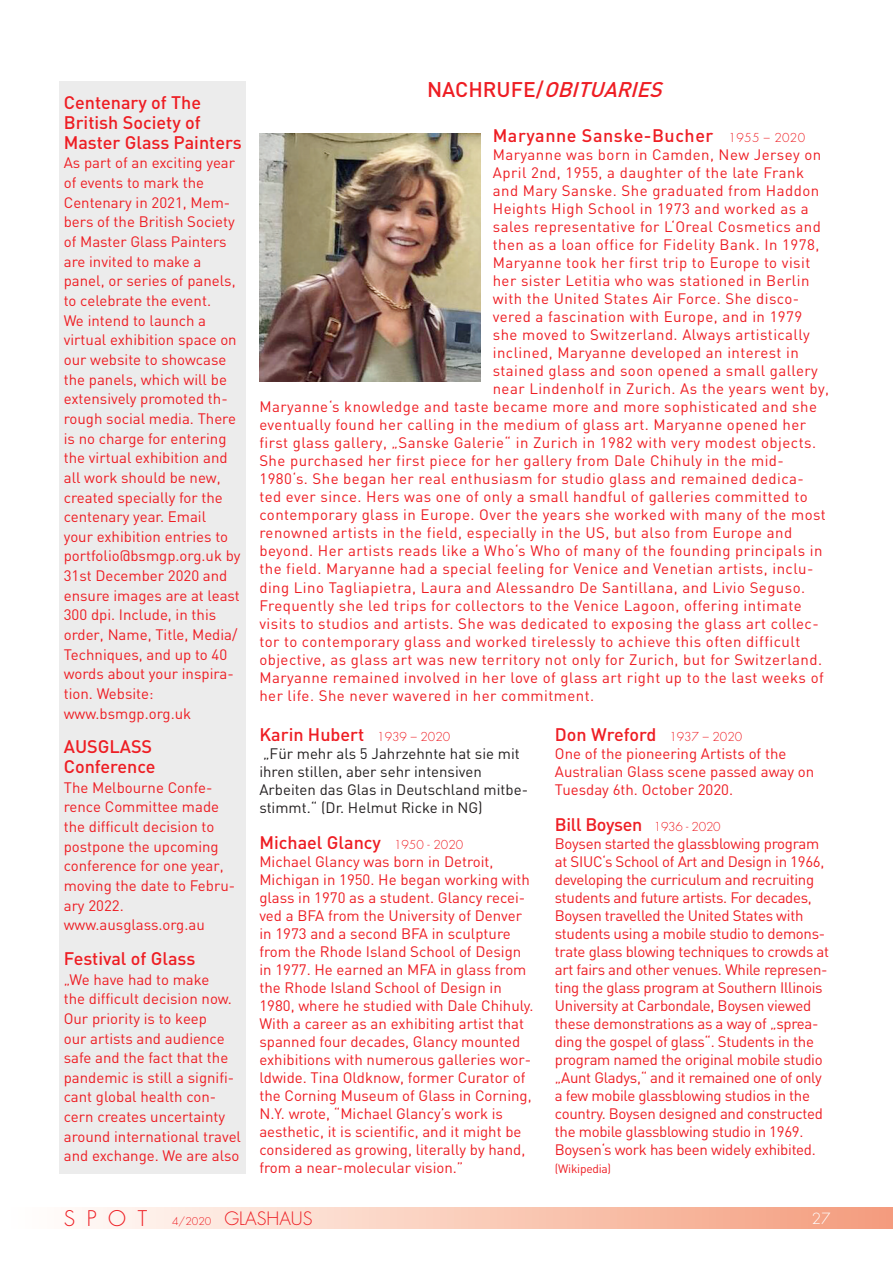
<style>
.page{position:relative;width:893px;height:1263px;background:#fff}
.page>*{position:absolute;margin:0;border:0;box-sizing:border-box;transform-origin:0 0}
.t1{font:italic 21px "DIN Medium Alternate";color:#ee1d23}
.t2{font:500 18px/19.6px "DIN";color:#ee1d23}
.t3{font:500 18px "DIN";letter-spacing:.03em;color:#ee1d23}
.t4{font:500 18px "DIN";letter-spacing:-.02em;color:#ee1d23}
.t5{font:300 18px "Futura";color:#ee1d23}
.t6{font:15px/19.6px "DIN";color:#ee1d23}
.t7{font:15px "DIN";letter-spacing:.03em;color:#ee1d23}
.t8{font:15px/18px "DIN";letter-spacing:-.02em;color:#ee1d23}
.t9{font:15px/18px "DIN";color:#231f20}
.t10{font:300 15px "Futura";color:#fff}
.t11{font:12px "DIN";letter-spacing:-.02em;color:#ee1d23}
.s1{font-family:"DIN";font-weight:500;font-style:normal}
.s2{font-family:"Futura";font-weight:300;font-size:12px}
.s3{font-size:21px}
.s4{font-size:10.5px}
</style>
<div class="page">
<div style="left:0;top:1208px;width:893px;height:21px;background:linear-gradient(to right,#fff,#f49d7c)"></div>
<img style="left:259px;top:134px;width:221px;height:247px">
<div style="left:60px;top:81px;width:186px;height:1093px;background:#ececec"></div>
<p class="t2" style="left:64px;top:93px;width:179px">Centenary of The<br>British Society of<br>Master Glass Painters</p>
<p class="t6" style="left:64px;top:153px;width:178px">As part of an exciting year of events to mark the<br>Centenary in 2021, Mem&shy;bers of the British Society of Master Glass Painters are invited to make a panel, or series of panels, to celebrate the event.<br>We intend to launch a virtual exhibition space on our website to showcase the panels, which will be extensively promoted th&shy;rough social media. There is no charge for entering the virtual exhibition and all work should be new, created specially for the centenary year. Email<br>your exhibition entries to portfolio@bsmgp.org.uk by<br>31st December 2020 and ensure images are at least<br>300 dpi. Include, in this order, Name, Title, Media/<br>Techniques, and up to 40 words about your inspira&shy;tion. Website: www.bsmgp.org.uk</p>
<p class="t2" style="left:64px;top:736px;width:93px">AUSGLASS<br>Conference</p>
<p class="t6" style="left:64px;top:777px;width:173px">The Melbourne Confe&shy;rence Committee made the difficult decision to postpone the upcoming conference for one year, moving the date to Febru&shy;ary 2022. www.ausglass.org.au</p>
<p class="t2" style="left:64px;top:948px;width:133px">Festival of Glass</p>
<p class="t6" style="left:64px;top:969px;width:179px">„We have had to make<br>the difficult decision now.<br>Our priority is to keep<br>our artists and audience safe and the fact that the pandemic is still a signifi&shy;cant global health con&shy;cern creates uncertainty around international travel and exchange. We are also</p>
<h1 class="t1" style="left:427px;top:76px;width:243px"><span class="s1">N A C H R U F E/</span> OBITUARIES</h1>
<p class="t3" style="left:493px;top:124px;width:314px">Maryanne Sanske-Bucher <span class="s2">1955 – 2020</span></p>
<p class="t7" style="left:493px;top:146px;width:330px">Maryanne was born in Camden, New Jersey on</p>
<p class="t7" style="left:493px;top:164px;width:313px">April 2nd, 1955, a daughter of the late Frank</p>
<p class="t7" style="left:493px;top:182px;width:328px">and Mary Sanske. She graduated from Haddon</p>
<p class="t7" style="left:493px;top:200px;width:317px">Heights High School in 1973 and worked as a</p>
<p class="t7" style="left:493px;top:218px;width:330px">sales representative for L‘Oreal Cosmetics and</p>
<p class="t7" style="left:493px;top:236px;width:328px">then as a loan office for Fidelity Bank. In 1978,</p>
<p class="t7" style="left:493px;top:254px;width:319px">Maryanne took her first trip to Europe to visit</p>
<p class="t7" style="left:493px;top:272px;width:318px">her sister Letitia who was stationed in Berlin</p>
<p class="t7" style="left:493px;top:290px;width:308px">with the United States Air Force. She disco-</p>
<p class="t7" style="left:493px;top:308px;width:311px">vered a fascination with Europe, and in 1979</p>
<p class="t7" style="left:493px;top:326px;width:318px">she moved to Switzerland. Always artistically</p>
<p class="t7" style="left:493px;top:344px;width:308px">inclined, Maryanne developed an interest in</p>
<p class="t7" style="left:493px;top:362px;width:327px">stained glass and soon opened a small gallery</p>
<p class="t7" style="left:493px;top:380px;width:338px">near Lindenholf in Zurich. As the years went by,</p>
<p class="t7" style="left:259px;top:398px;width:559px">Maryanne‘s knowledge and taste became more and more sophisticated and she</p>
<p class="t7" style="left:259px;top:416px;width:548px">eventually found her calling in the medium of glass art. Maryanne opened her</p>
<p class="t7" style="left:259px;top:434px;width:558px">first glass gallery, „Sanske Galerie“ in Zurich in 1982 with very modest objects.</p>
<p class="t7" style="left:259px;top:452px;width:526px">She purchased her first piece for her gallery from Dale Chihuly in the mid-</p>
<p class="t7" style="left:259px;top:470px;width:546px">1980‘s. She began her real enthusiasm for studio glass and remained dedica-</p>
<p class="t7" style="left:259px;top:488px;width:550px">ted ever since. Hers was one of only a small handful of galleries committed to</p>
<p class="t7" style="left:259px;top:506px;width:568px">contemporary glass in Europe. Over the years she worked with many of the most</p>
<p class="t7" style="left:259px;top:524px;width:534px">renowned artists in the field, especially in the US, but also from Europe and</p>
<p class="t7" style="left:259px;top:542px;width:565px">beyond. Her artists reads like a Who‘s Who of many of the founding principals in</p>
<p class="t7" style="left:259px;top:560px;width:556px">the field. Maryanne had a special feeling for Venice and Venetian artists, inclu-</p>
<p class="t7" style="left:259px;top:578px;width:547px">ding Lino Tagliapietra, Laura and Alessandro De Santillana, and Livio Seguso.</p>
<p class="t7" style="left:259px;top:596px;width:544px">Frequently she led trips for collectors to the Venice Lagoon, offering intimate</p>
<p class="t7" style="left:259px;top:614px;width:561px">visits to studios and artists. She was dedicated to exposing the glass art collec-</p>
<p class="t7" style="left:259px;top:632px;width:542px">tor to contemporary glass and worked tirelessly to achieve this often difficult</p>
<p class="t7" style="left:259px;top:650px;width:564px">objective, as glass art was new territory not only for Zurich, but for Switzerland.</p>
<p class="t7" style="left:259px;top:668px;width:566px">Maryanne remained involved in her love of glass art right up to the last weeks of</p>
<p class="t7" style="left:259px;top:686px;width:336px">her life. She never wavered in her commitment.</p>
<p class="t2" style="left:259px;top:724px;width:192px">Karin Hubert <span class="s2">1939 – 2020</span></p>
<p class="t9" style="left:259px;top:744px;width:270px">„Für mehr als 5 Jahrzehnte hat sie mit ihren stillen, aber sehr intensiven Arbeiten das Glas in Deutschland mitbe&shy;stimmt.“ (Dr. Helmut Ricke in NG)</p>
<p class="t2" style="left:259px;top:832px;width:205px">Michael Glancy <span class="s2">1950 - 2020</span></p>
<p class="t6" style="left:259px;top:852px;width:276px;line-height:18px">Michael Glancy was born in Detroit, Michigan in 1950. He began working with glass in 1970 as a student. Glancy recei&shy;ved a BFA from the University of Denver in 1973 and a second BFA in sculpture from the Rhode Island School of Design in 1977. He earned an MFA in glass from the Rhode Island School of Design in 1980, where he studied with Dale Chihuly.<br>With a career as an exhibiting artist that spanned four decades, Glancy mounted exhibitions with numerous galleries wor&shy;ldwide. Tina Oldknow, former Curator of the Corning Museum of Glass in Corning, N.Y. wrote, “Michael Glancy’s work is aesthetic, it is scientific, and it might be considered as growing, literally by hand, from a near-molecular vision.”</p>
<p class="t2" style="left:555px;top:724px;width:189px">Don Wreford <span class="s2">1937 – 2020</span></p>
<p class="t6" style="left:555px;top:744px;width:261px;line-height:18px">One of the pioneering Artists of the<br>Australian Glass scene passed away on<br>Tuesday 6th. October 2020.</p>
<p class="t4" style="left:555px;top:813px;width:167px">Bill Boysen <span class="s2">1936 - 2020</span></p>
<p class="t8" style="left:555px;top:834px;width:276px">Boysen started the glassblowing program at SIUC‘s School of Art and Design in 1966, developing the curriculum and recruiting students and future artists. For decades, Boysen travelled the United States with students using a mobile studio to demons&shy;trate glass blowing techniques to crowds at art fairs and other venues. While represen&shy;ting the glass program at Southern Illinois University at Carbondale, Boysen viewed these demonstrations as a way of „sprea&shy;ding the gospel of glass“. Students in the program named the original mobile studio „Aunt Gladys,“ and it remained one of only a few mobile glassblowing studios in the country. Boysen designed and constructed the mobile glassblowing studio in 1969.<br>Boysen‘s work has been widely exhibited.</p>
<p class="t11" style="left:555px;top:1161px;width:58px">(Wikipedia)</p>
<p class="t5" style="left:64px;top:1207px;width:250px"><span class="s3">S P O T</span> <span class="s4">4/2020</span> GLASHAUS</p>
<p class="t10" style="left:812px;top:1208px;width:20px">27</p>
</div>
